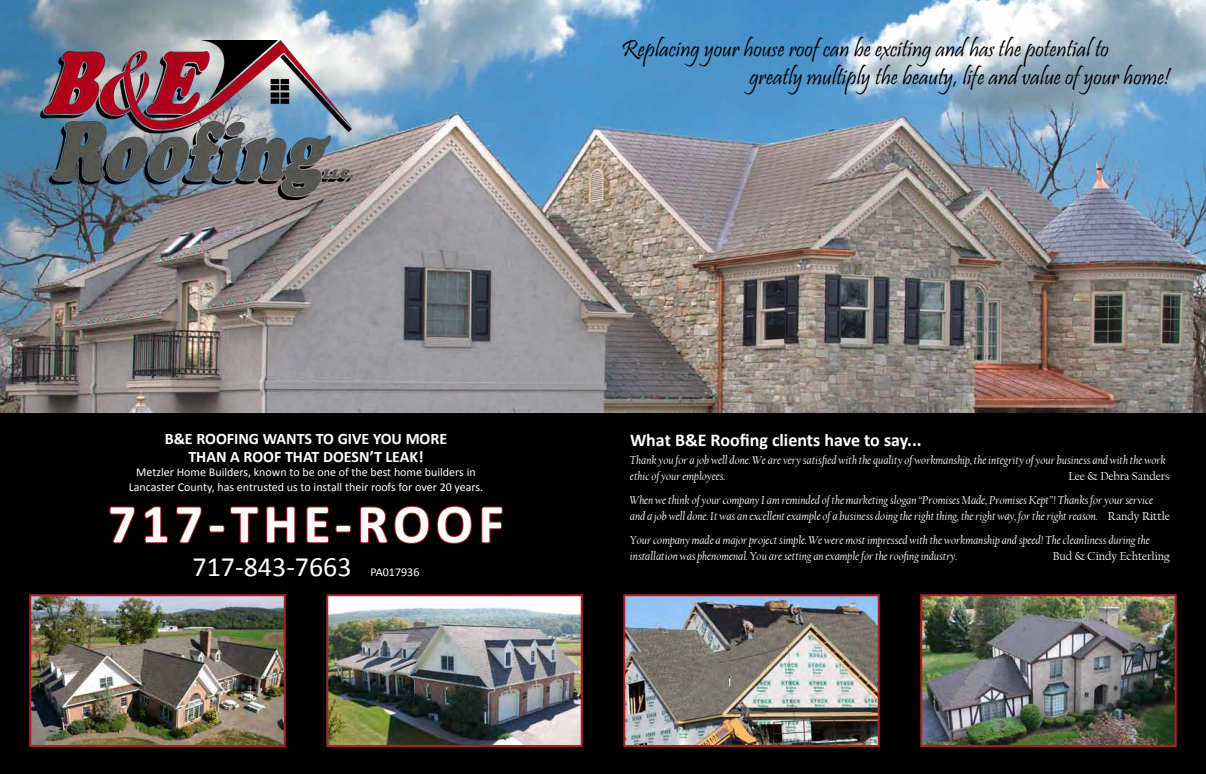
<style>
.page{position:relative;width:1206px;height:774px;background:#fff}
.page>*{position:absolute;margin:0;border:0;box-sizing:border-box;transform-origin:0 0}
.t1{font:700 55px "Calibri";letter-spacing:.1em;color:#fff}
.t2{font:28px "Calibri";color:#fff}
.t3{font:24px/28.8px "Pristina";color:#000}
.t4{font:700 18px "Calibri";color:#fff}
.t5{font:700 16px/18px "Calibri";color:#fff;text-align:center}
.t6{font:italic 12px/15.5px "Californian FB";letter-spacing:-.005em;color:#fff}
.t7{font:12px/14.4px "Calibri";color:#fff;text-align:center}
.t8{font:12px "Californian FB";letter-spacing:-.005em;color:#fff}
.s1{font-style:normal}
</style>
<div class="page">
<img style="left:0;top:0;width:1206px;height:413px">
<div style="left:0;top:413px;width:1206px;height:361px;background:#000"></div>
<img style="left:32px;top:597px;width:251px;height:147px">
<div style="left:29px;top:594px;width:257px;height:153px;border:2px solid #af1f24"></div>
<img style="left:329px;top:597px;width:251px;height:147px">
<div style="left:326px;top:594px;width:257px;height:153px;border:2px solid #af1f24"></div>
<img style="left:626px;top:597px;width:251px;height:147px">
<div style="left:623px;top:594px;width:257px;height:153px;border:2px solid #af1f24"></div>
<img style="left:923px;top:597px;width:251px;height:147px">
<div style="left:920px;top:594px;width:257px;height:153px;border:2px solid #af1f24"></div>
<img style="left:41px;top:40px;width:312px;height:159px">
<svg style="left:109px;top:506px;width:26px;height:38px"></svg>
<svg style="left:144px;top:506px;width:24px;height:38px"></svg>
<svg style="left:176px;top:506px;width:120px;height:38px"></svg>
<svg style="left:306px;top:505px;width:124px;height:39px"></svg>
<svg style="left:437px;top:505px;width:35px;height:39px"></svg>
<svg style="left:481px;top:506px;width:22px;height:38px"></svg>
<h3 class="t3" style="left:749px;top:36px;width:422px;text-indent:-128px">Replacing your house roof can be exciting and has the potential to<br>greatly multiply the beauty, life and value of your home!</h3>
<h3 class="t5" style="left:165px;top:429px;width:284px">B&amp;E ROOFING WANTS TO GIVE YOU MORE<br>THAN A ROOF THAT DOESN’T LEAK!</h3>
<p class="t7" style="left:129px;top:465px;width:356px">Metzler Home Builders, known to be one of the best home builders in<br>Lancaster County, has entrusted us to install their roofs for over 20 years.</p>
<h1 class="t1" style="left:108px;top:490px;width:397px">717-THE-ROOF</h1>
<h2 class="t2" style="left:193px;top:549px;width:161px">717-843-7663</h2>
<p class="t7" style="left:371px;top:564px;width:50px">PA017936</p>
<h3 class="t4" style="left:630px;top:428px;width:293px">What B&amp;E Roofing clients have to say...</h3>
<p class="t6" style="left:630px;top:453px;width:537px">Thank you for a job well done. We are very satisfied with the quality of workmanship, the integrity of your business and with the work ethic of your employees.</p>
<p class="t8" style="left:1068px;top:469px;width:103px">Lee &amp; Debra Sanders</p>
<p class="t6" style="left:630px;top:493px;width:542px">When we think of your company I am reminded of the marketing slogan “Promises Made, Promises Kept”! Thanks for your service and a job well done. It was an excellent example of a business doing the right thing, the right way, for the right reason. <span class="s1">Randy Rittle</span></p>
<p class="t6" style="left:630px;top:533px;width:521px">Your company made a major project simple. We were most impressed with the workmanship and speed! The cleanliness during the installation was phenomenal. You are setting an example for the roofing industry.</p>
<p class="t8" style="left:1053px;top:549px;width:118px">Bud &amp; Cindy Echterling</p>
</div>
